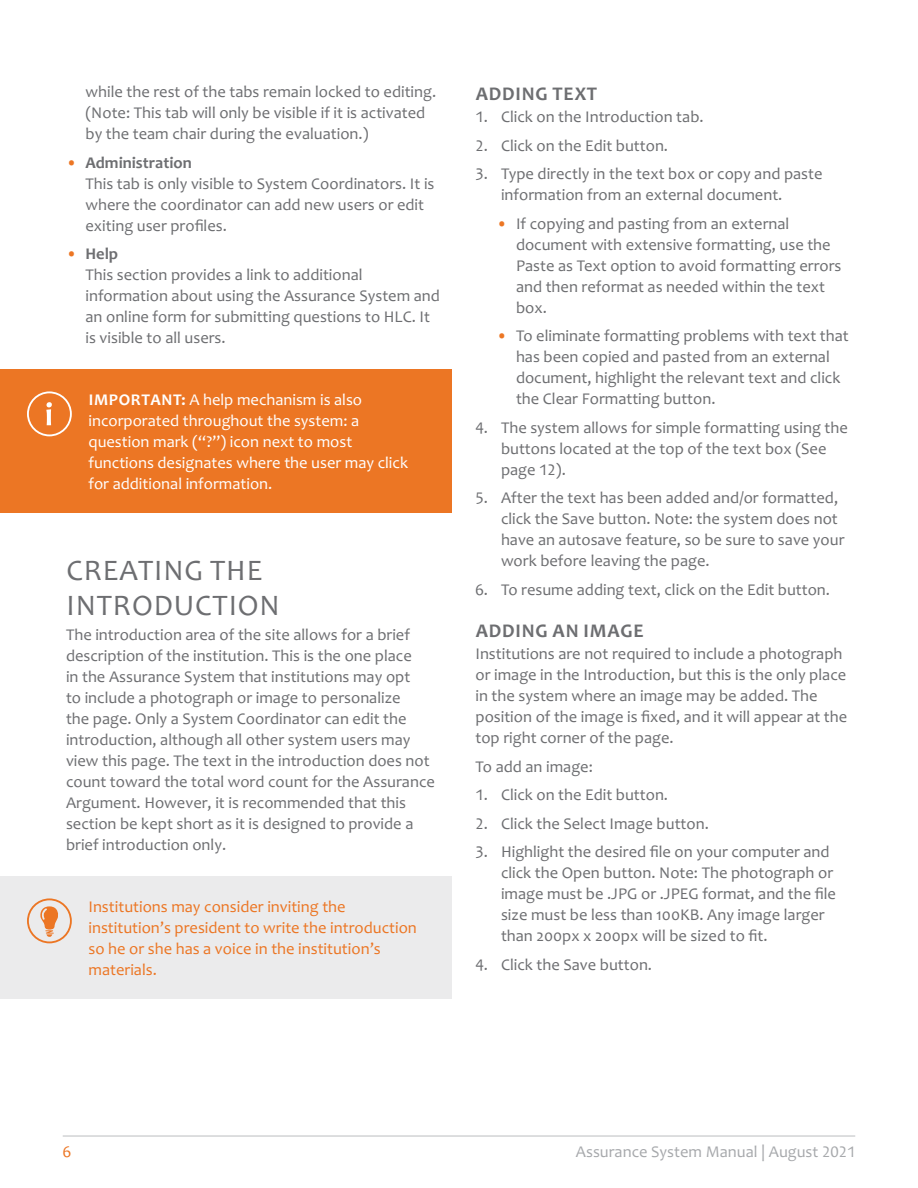
<style>
.page{position:relative;width:918px;height:1188px;background:#fff}
.page>*{position:absolute;margin:0;border:0;box-sizing:border-box;transform-origin:0 0}
.Header_2{font:30px/34.5px "Candara";letter-spacing:.03em;color:#6d6e71}
.Header_3{font:700 19.5px "Candara";letter-spacing:.04em;color:#6d6e71}
.Numbered_List{font:16.5px/21px "Candara";color:#6d6e71}
.Bulleted_List{font:16.5px/21px "Candara";color:#6d6e71}
.Nested_Bulleted_List{font:16.5px/21px "Candara";color:#6d6e71}
.Single_Paragraph{font:16.5px/21px "Candara";color:#fff}
.Single_Paragraph_Box{font:16.5px/21px "Candara";color:#ec7624}
.Numbered_List_-_Firs{font:16.5px "Candara";color:#6d6e71}
.t1{font:16.5px "Candara";color:#a7a9ac}
.s1{color:#ec7624}
.s2{font-weight:700}
</style>
<div class="page">
<hr style="left:63px;top:1136px;width:792px;height:1px;background:#bcbec0">
<div style="left:0;top:369px;width:452px;height:144px;background:#ec7624"></div>
<div style="left:0;top:876px;width:452px;height:123px;background:#ebebec"></div>
<svg style="left:27px;top:391px;width:45px;height:45px"></svg>
<svg style="left:27px;top:898px;width:45px;height:45px"></svg>
<p class="Bulleted_List" style="left:86px;top:81px;width:352px">while the rest of the tabs remain locked to editing. (Note: This tab will only be visible if it is activated by the team chair during the evaluation.)</p>
<p class="Bulleted_List" style="left:86px;top:152px;width:351px;text-indent:-20px"><span class="s1">•</span> <span class="s2">Administration<br></span>This tab is only visible to System Coordinators. It is where the coordinator can add new users or edit exiting user profiles.</p>
<p class="Bulleted_List" style="left:86px;top:243px;width:356px;text-indent:-20px"><span class="s1">•</span> <span class="s2">Help<br></span>This section provides a link to additional information about using the Assurance System and an online form for submitting questions to HLC. It is visible to all users.</p>
<p class="Single_Paragraph" style="left:88px;top:389px;width:321px"><span class="s2">IMPORTANT:</span> A help mechanism is also incorporated throughout the system: a question mark (“?”) icon next to most functions designates where the user may click for additional information.</p>
<h3 class="Header_2" style="left:67px;top:553px;width:215px">CREATING THE<br>INTRODUCTION</h3>
<p class="Numbered_List" style="left:66px;top:624px;width:370px">The introduction area of the site allows for a brief description of the institution. This is the one place<br>in the Assurance System that institutions may opt<br>to include a photograph or image to personalize<br>the page. Only a System Coordinator can edit the introduction, although all other system users may view this page. The text in the introduction does not count toward the total word count for the Assurance Argument. However, it is recommended that this section be kept short as it is designed to provide a brief introduction only.</p>
<p class="Single_Paragraph_Box" style="left:88px;top:896px;width:330px">Institutions may consider inviting the institution’s president to write the introduction so he or she has a voice in the institution’s materials.</p>
<h4 class="Header_3" style="left:476px;top:81px;width:123px">ADDING TEXT</h4>
<p class="Numbered_List_-_Firs" style="left:476px;top:106px;width:230px">1. Click on the Introduction tab.</p>
<p class="Numbered_List" style="left:476px;top:135px;width:194px">2. Click on the Edit button.</p>
<p class="Numbered_List" style="left:501px;top:163px;width:323px;text-indent:-26px">3. Type directly in the text box or copy and paste information from an external document.</p>
<p class="Nested_Bulleted_List" style="left:516px;top:213px;width:327px;text-indent:-20px"><span class="s1">•</span> If copying and pasting from an external document with extensive formatting, use the Paste as Text option to avoid formatting errors and then reformat as needed within the text box.</p>
<p class="Nested_Bulleted_List" style="left:516px;top:325px;width:334px;text-indent:-20px"><span class="s1">•</span> To eliminate formatting problems with text that has been copied and pasted from an external document, highlight the relevant text and click the Clear Formatting button.</p>
<p class="Numbered_List" style="left:501px;top:417px;width:348px;text-indent:-26px">4. The system allows for simple formatting using the buttons located at the top of the text box (See page 12).</p>
<p class="Numbered_List" style="left:501px;top:487px;width:345px;text-indent:-26px">5. After the text has been added and/or formatted, click the Save button. Note: the system does not have an autosave feature, so be sure to save your work before leaving the page.</p>
<p class="Numbered_List" style="left:476px;top:579px;width:356px">6. To resume adding text, click on the Edit button.</p>
<h4 class="Header_3" style="left:476px;top:618px;width:169px">ADDING AN IMAGE</h4>
<p class="Numbered_List" style="left:476px;top:643px;width:373px">Institutions are not required to include a photograph or image in the Introduction, but this is the only place in the system where an image may be added. The position of the image is fixed, and it will appear at the top right corner of the page.</p>
<p class="Numbered_List" style="left:476px;top:756px;width:119px">To add an image:</p>
<p class="Numbered_List_-_Firs" style="left:476px;top:784px;width:194px">1. Click on the Edit button.</p>
<p class="Numbered_List" style="left:476px;top:813px;width:235px">2. Click the Select Image button.</p>
<p class="Numbered_List" style="left:501px;top:841px;width:337px;text-indent:-26px">3. Highlight the desired file on your computer and click the Open button. Note: The photograph or image must be .JPG or .JPEG format, and the file size must be less than 100KB. Any image larger than 200px x 200px will be sized to fit.</p>
<p class="Numbered_List" style="left:476px;top:954px;width:178px">4. Click the Save button.</p>
<p class="Single_Paragraph_Box" style="left:63px;top:1141px;width:10px">6</p>
<p class="t1" style="left:576px;top:1141px;width:281px">Assurance System Manual | August 2021</p>
</div>
